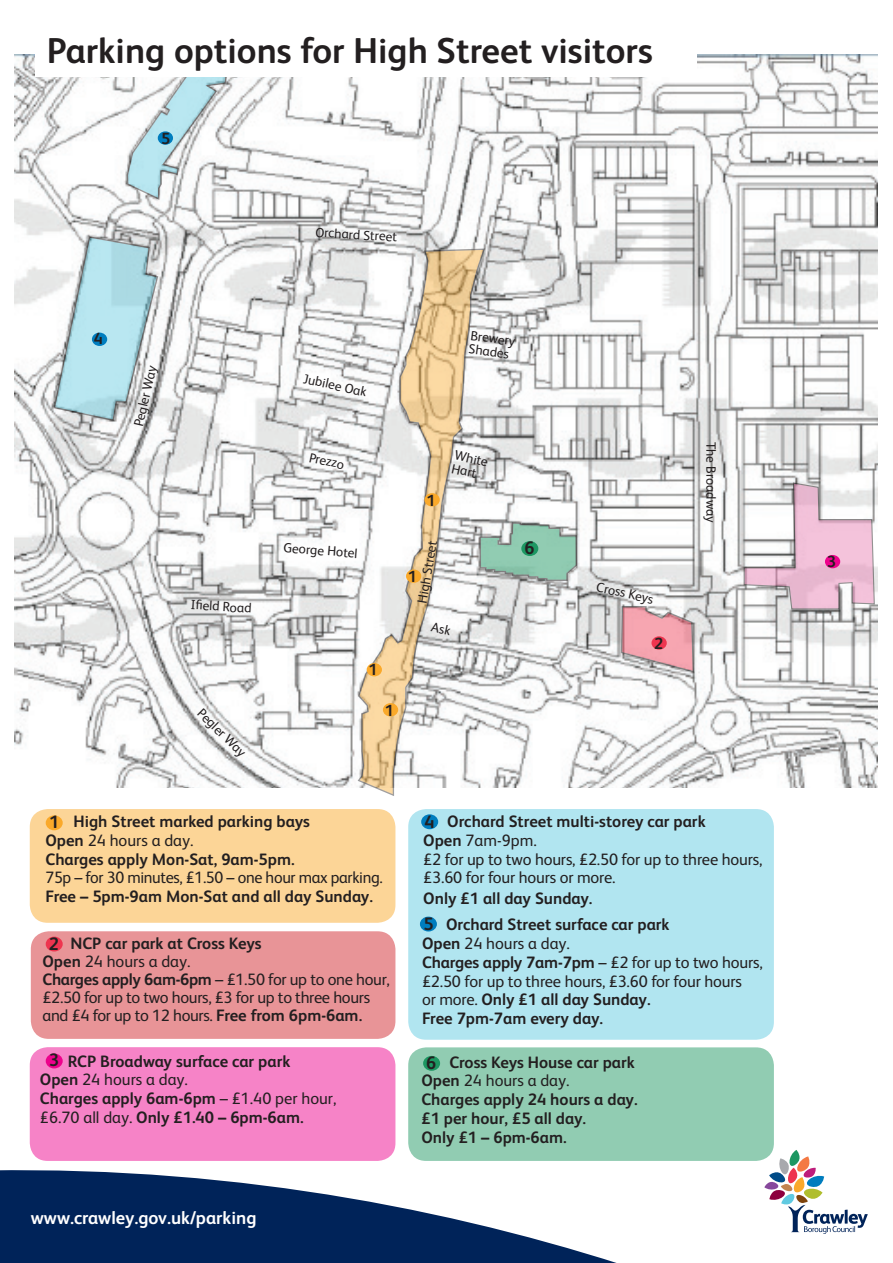
<style>
.page{position:relative;width:893px;height:1263px;background:#fff}
.page>*{position:absolute;margin:0;border:0;box-sizing:border-box;transform-origin:0 0}
.t1{font:700 36px "FS Albert";color:#231f20}
.t2{font:700 18.15px "FS Albert";color:#fff}
.t3{font:700 18px "FS Albert";color:#231f20}
.t4{font:700 16.5px/18.8px "FS Albert";color:#231f20}
.t5{font:16.5px/18px "FS Albert";letter-spacing:-.02em;color:#231f20}
.t6{font:700 16.2px "FS Albert";color:#231f20}
.t7{font:13.5px/13.5px "FS Albert";color:#231f20}
.s1{font-weight:400}
.s2{font-weight:700}
</style>
<div class="page">
<img style="left:15px;top:55px;width:862px;height:733px">
<svg style="left:743px;top:482px;width:132px;height:128px"></svg>
<svg style="left:126px;top:77px;width:102px;height:124px"></svg>
<svg style="left:620px;top:605px;width:75px;height:68px"></svg>
<svg style="left:357px;top:248px;width:129px;height:548px"></svg>
<div style="left:408px;top:809px;width:366px;height:231px;background:#b1e5f0;border-radius:18px"></div>
<div style="left:30px;top:1047px;width:365px;height:114px;background:#f683c7;border-radius:18px"></div>
<div style="left:31px;top:931px;width:364px;height:108px;background:#e89497;border-radius:18px"></div>
<div style="left:30px;top:809px;width:365px;height:114px;background:#fcd597;border-radius:18px"></div>
<div style="left:424px;top:493px;width:16px;height:13px;background:#faa92a;border-radius:50%"></div>
<div style="left:367px;top:663px;width:15px;height:13px;background:#faa92a;border-radius:50%"></div>
<div style="left:383px;top:703px;width:15px;height:13px;background:#faa92a;border-radius:50%"></div>
<div style="left:651px;top:636px;width:16px;height:14px;background:#ee354f;border-radius:50%"></div>
<div style="left:406px;top:569px;width:15px;height:14px;background:#faa92a;border-radius:50%"></div>
<div style="left:46px;top:815px;width:17px;height:15px;background:#faa92a;border-radius:50%"></div>
<div style="left:46px;top:936px;width:17px;height:15px;background:#ee354f;border-radius:50%"></div>
<div style="left:46px;top:1053px;width:17px;height:15px;background:#ed028c;border-radius:50%"></div>
<div style="left:825px;top:555px;width:15px;height:13px;background:#ed028c;border-radius:50%"></div>
<div style="left:421px;top:814px;width:17px;height:15px;background:#007dbe;border-radius:50%"></div>
<svg style="left:53px;top:235px;width:106px;height:187px"></svg>
<div style="left:158px;top:131px;width:15px;height:14px;background:#007dbe;border-radius:50%"></div>
<div style="left:420px;top:917px;width:17px;height:14px;background:#007dbe;border-radius:50%"></div>
<svg style="left:764px;top:1150px;width:104px;height:84px"></svg>
<div style="left:35px;top:23px;width:662px;height:54px;background:#fff"></div>
<svg style="left:0;top:1170px;width:617px;height:93px;fill:#002359"></svg>
<div style="left:408px;top:1047px;width:366px;height:114px;background:#91ccb2;border-radius:18px"></div>
<div style="left:423px;top:1056px;width:17px;height:15px;background:#1d9762;border-radius:50%"></div>
<svg style="left:479px;top:521px;width:99px;height:61px"></svg>
<div style="left:521px;top:541px;width:17px;height:15px;background:#1d9762;border-radius:50%"></div>
<svg style="left:431px;top:622px;width:20px;height:13px"></svg>
<h1 class="t1" style="left:47px;top:26px;width:608px">Parking options for High Street visitors</h1>
<p class="t6" style="left:161px;top:127px;width:11px">5</p>
<p class="t7" style="left:316px;top:224px;width:83px;rotate:4deg">Orchard Street</p>
<p class="t6" style="left:94px;top:328px;width:11px">4</p>
<p class="t7" style="left:131px;top:424px;width:64px;rotate:-77deg">Pegler Way</p>
<p class="t7" style="left:191px;top:597px;width:62px;rotate:4deg">Ifi eld Road</p>
<p class="t7" style="left:205px;top:706px;width:64px;rotate:44deg">Pegler Way</p>
<p class="t7" style="left:305px;top:371px;width:66px;rotate:13deg">Jubilee Oak</p>
<p class="t7" style="left:311px;top:450px;width:37px;rotate:13deg">Prezzo</p>
<p class="t7" style="left:284px;top:540px;width:76px;rotate:5deg">George Hotel</p>
<p class="t7" style="left:472px;top:328px;width:47px;rotate:8deg">Brewery<br>Shades</p>
<p class="t6" style="left:426px;top:489px;width:11px">1</p>
<p class="t7" style="left:415px;top:602px;width:65px;rotate:-81deg">High Street</p>
<p class="t6" style="left:408px;top:565px;width:11px">1</p>
<p class="t7" style="left:457px;top:447px;width:35px;rotate:13deg">White<br>Hart</p>
<p class="t3" style="left:524px;top:536px;width:12px">6</p>
<p class="t6" style="left:369px;top:658px;width:11px">1</p>
<p class="t6" style="left:385px;top:699px;width:11px">1</p>
<p class="t7" style="left:598px;top:579px;width:60px;rotate:13deg">Cross Keys</p>
<p class="t6" style="left:654px;top:632px;width:11px">2</p>
<p class="t7" style="left:719px;top:442px;width:82px;rotate:90deg">The Broadway</p>
<p class="t4" style="left:45px;top:811px;width:266px;text-indent:28px">High Street marked parking bays<br>Open <span class="s1">24 hours a day.<br></span>Charges apply Mon-Sat, 9am-5pm.</p>
<p class="t5" style="left:45px;top:868px;width:339px">75p – for 30 minutes, £1.50 – one hour max parking.</p>
<p class="t4" style="left:45px;top:886px;width:329px">Free – 5pm-9am Mon-Sat and all day Sunday.</p>
<p class="t3" style="left:49px;top:810px;width:12px">1</p>
<p class="t5" style="left:43px;top:933px;width:349px;text-indent:28px"><span class="s2">NCP car park at Cross Keys<br>Open</span> 24 hours a day.<br><span class="s2">Charges apply 6am-6pm</span> – £1.50 for up to one hour, £2.50 for up to two hours, £3 for up to three hours and £4 for up to 12 hours. <span class="s2">Free from 6pm-6am.</span></p>
<p class="t4" style="left:40px;top:1051px;width:298px;text-indent:28px">RCP Broadway surface car park<br>Open <span class="s1">24 hours a day.<br></span>Charges apply 6am-6pm <span class="s1">– £1.40 per hour, £6.70 all day.</span> Only £1.40 – 6pm-6am.</p>
<p class="t3" style="left:49px;top:931px;width:12px">2</p>
<p class="t3" style="left:49px;top:1048px;width:12px">3</p>
<p class="t5" style="left:423px;top:811px;width:341px;line-height:18.8px;text-indent:24px"><span class="s2">Orchard Street multi-storey car park<br>Open</span> 7am-9pm.<br>£2 for up to two hours, £2.50 for up to three hours, £3.60 for four hours or more.</p>
<p class="t4" style="left:423px;top:889px;width:171px">Only £1 all day Sunday.</p>
<p class="t3" style="left:425px;top:810px;width:12px">4</p>
<p class="t3" style="left:423px;top:912px;width:12px">5</p>
<p class="t4" style="left:422px;top:915px;width:342px;text-indent:24px">Orchard Street surface car park<br>Open <span class="s1">24 hours a day.<br></span>Charges apply 7am-7pm <span class="s1">– £2 for up to two hours, £2.50 for up to three hours, £3.60 for four hours<br>or more.</span> Only £1 all day Sunday.<br>Free 7pm-7am every day.</p>
<p class="t4" style="left:449px;top:1052px;width:187px">Cross Keys House car park</p>
<p class="t3" style="left:426px;top:1051px;width:12px">6</p>
<p class="t4" style="left:421px;top:1070px;width:218px">Open <span class="s1">24 hours a day.<br></span>Charges apply 24 hours a day. £1 per hour, £5 all day.<br>Only £1 – 6pm-6am.</p>
<p class="t2" style="left:31px;top:1206px;width:227px">www.crawley.gov.uk/parking</p>
<p class="t6" style="left:827px;top:550px;width:11px">3</p>
</div>
